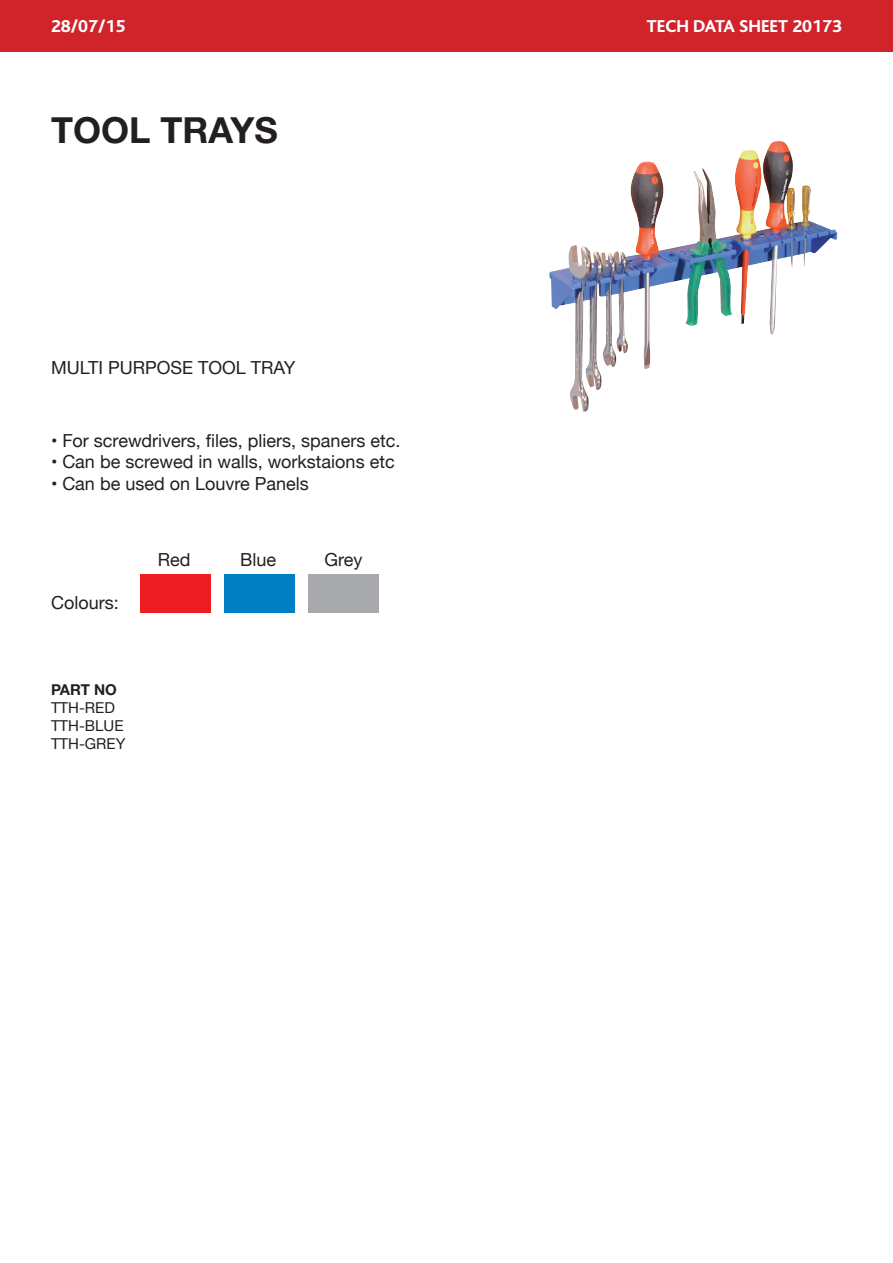
<style>
.page{position:relative;width:893px;height:1263px;background:#fff}
.page>*{position:absolute;margin:0;border:0;box-sizing:border-box;transform-origin:0 0}
.t1{font:700 36px "Helvetica Neue";color:#231f20}
.t2{font:18px "Helvetica Neue";color:#231f20}
.t3{font:800 18px "Bliss";color:#fff}
.t4{font:15px "Helvetica Neue";color:#231f20}
.t5{font:700 15px "Helvetica Neue";letter-spacing:-.01em;color:#231f20}
</style>
<div class="page">
<div style="left:0;top:0;width:893px;height:51px;background:#d1232a"></div>
<img style="left:549px;top:141px;width:229px;height:235px">
<div style="left:140px;top:574px;width:70px;height:38px;background:#ee1d23"></div>
<div style="left:308px;top:574px;width:70px;height:38px;background:#a8a9ad"></div>
<div style="left:224px;top:574px;width:70px;height:38px;background:#007ec3"></div>
<p class="t3" style="left:51px;top:17px;width:76px">28/07/15</p>
<p class="t3" style="left:647px;top:16px;width:197px">TECH DATA SHEET 20173</p>
<p class="t1" style="left:51px;top:108px;width:228px">TOOL TRAYS</p>
<p class="t2" style="left:51px;top:355px;width:246px">MULTI PURPOSE TOOL TRAY</p>
<p class="t2" style="left:51px;top:427px;width:351px">• For screwdrivers, files, pliers, spaners etc.</p>
<p class="t2" style="left:51px;top:449px;width:345px">• Can be screwed in walls, workstaions etc</p>
<p class="t2" style="left:51px;top:470px;width:259px">• Can be used on Louvre Panels</p>
<p class="t2" style="left:51px;top:589px;width:69px">Colours:</p>
<p class="t5" style="left:51px;top:680px;width:67px">PART NO</p>
<p class="t4" style="left:51px;top:696px;width:65px">TTH-RED</p>
<p class="t4" style="left:51px;top:714px;width:74px">TTH-BLUE</p>
<p class="t4" style="left:51px;top:732px;width:76px">TTH-GREY</p>
<p class="t2" style="left:158px;top:546px;width:34px">Red</p>
<p class="t2" style="left:240px;top:546px;width:37px">Blue</p>
<p class="t2" style="left:325px;top:546px;width:39px">Grey</p>
</div>
